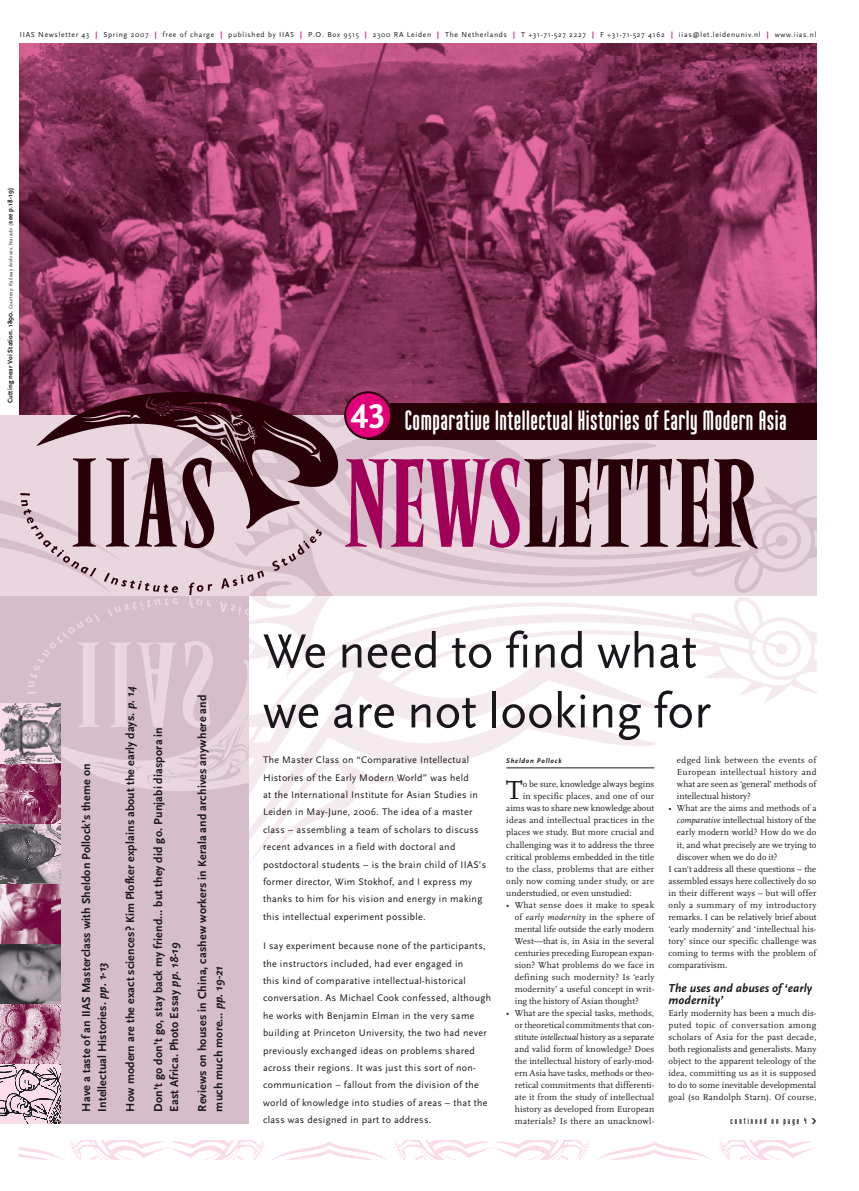
<style>
.page{position:relative;width:859px;height:1191px;background:#fff}
.page>*{position:absolute;margin:0;border:0;box-sizing:border-box;transform-origin:0 0}
.t1{font:50px/60px "Scala Sans";color:#1a171c}
.t2{font:27.2px "Scala";color:#1a171c}
.t3{font:25px "Marten";letter-spacing:.02em;color:#fff}
.t4{font:700 12px/16px "Scala Sans";letter-spacing:.01em;color:#1a171c}
.t5{font:italic 700 12px/12px "Scala Sans";letter-spacing:.01em;color:#1a171c}
.t6{font:10px/17.4px "Scala Sans";letter-spacing:.03em;color:#1a171c}
.t7{font:9px/12px "Scala";letter-spacing:.01em;color:#1a171c;text-align:justify}
.t8{font:9px "Scala";letter-spacing:.035em;color:#1a171c}
.t9{font:8px "Marten";letter-spacing:.25em;color:#1a171c}
.t10{font:7.5px "Scala Sans";letter-spacing:.095em;color:#1a171c}
.t11{font:700 7px "Scala Sans";letter-spacing:.02em;color:#1a171c}
.t12{font:italic 700 7px "Scala Sans";letter-spacing:.1em;color:#1a171c}
.s1{font-weight:700;color:#e2007a}
.s2{font-weight:400;font-size:5px}
.s3{font-family:"Scala Sans Figures";font-weight:700;font-size:36px}
.s4{font-style:italic}
.s5{font-size:14px}
</style>
<div class="page">
<img style="left:20px;top:43px;width:796px;height:372px">
<div style="left:0;top:595px;width:249px;height:528px;background:#d5bdc9"></div>
<img style="left:27px;top:596px;width:222px;height:195px">
<img style="left:0;top:415px;width:816px;height:180px">
<img style="left:344px;top:457px;width:414px;height:91px">
<img style="left:21px;top:391px;width:318px;height:205px">
<div style="left:366px;top:403px;width:450px;height:36px;background:#270008"></div>
<div style="left:345px;top:392px;width:46px;height:46px;background:#e2007a;border-radius:50%"></div>
<div style="left:344px;top:391px;width:48px;height:48px;border:2px solid #270008;border-radius:50%"></div>
<img style="left:20px;top:1140px;width:148px;height:19px">
<svg style="left:168px;top:1140px;width:162px;height:19px"></svg>
<svg style="left:330px;top:1140px;width:162px;height:19px"></svg>
<svg style="left:492px;top:1140px;width:162px;height:19px"></svg>
<svg style="left:654px;top:1140px;width:162px;height:19px"></svg>
<hr style="left:506px;top:767px;width:148px;height:1px;background:#1a171c">
<img style="left:0;top:1063px;width:60px;height:60px">
<svg style="left:0;top:1003px;width:60px;height:60px"></svg>
<svg style="left:0;top:943px;width:60px;height:60px;background:#827b80"></svg>
<svg style="left:0;top:883px;width:60px;height:60px;background:#a25d7f"></svg>
<svg style="left:0;top:823px;width:60px;height:60px;background:#746d72"></svg>
<svg style="left:0;top:763px;width:60px;height:60px;background:#93446a"></svg>
<svg style="left:0;top:703px;width:60px;height:60px;background:#afa1a8"></svg>
<p class="t10" style="left:20px;top:30px;width:798px">IIAS Newsletter 43 <span class="s1">|</span> Spring 2007 <span class="s1">|</span> free of charge <span class="s1">|</span> published by IIAS <span class="s1">|</span> P.O. Box 9515 <span class="s1">|</span> 2300 RA Leiden <span class="s1">|</span> The Netherlands <span class="s1">|</span> T +31-71-527 2227 <span class="s1">|</span> F +31-71-527 4162 <span class="s1">|</span> iias@let.leidenuniv.nl <span class="s1">|</span> www.iias.nl</p>
<p class="t11" style="left:6px;top:403px;width:216px;rotate:-90deg">Cutting near Voi Station. 1890. <span class="s2">Courtesy: Railway Archives. Nairobi (</span>see p.18-19)</p>
<h3 class="t3" style="left:350px;top:406px;width:438px"><span class="s3">43</span> Comparative Intellectual Histories of Early Modern Asia</h3>
<h3 class="t4" style="left:79px;top:1111px;width:349px;rotate:-90deg">Have a taste of an IIAS Masterclass with Sheldon Pollock’s theme on<br>Intellectual Histories. <span class="s4">pp. 1-13</span></h3>
<h3 class="t4" style="left:123px;top:1111px;width:426px;rotate:-90deg">How modern are the exact sciences? Kim Plofker explains about the early days. <span class="s4">p. 14</span></h3>
<h3 class="t4" style="left:151px;top:1111px;width:386px;rotate:-90deg">Don’t go don’t go, stay back my friend… but they did go. Punjabi diaspora in<br>East Africa. Photo Essay <span class="s4">pp. 18-19</span></h3>
<h3 class="t4" style="left:195px;top:1111px;width:418px;rotate:-90deg">Reviews on houses in China, cashew workers in Kerala and archives anywhere and much much more… <span class="s4">pp. 19-21</span></h3>
<h1 class="t1" style="left:263px;top:622px;width:449px">We need to find what we are not looking for</h1>
<p class="t6" style="left:263px;top:751px;width:225px">The Master Class on “Comparative Intellectual Histories of the Early Modern World” was held<br>at the International Institute for Asian Studies in Leiden in May-June, 2006. The idea of a master class – assembling a team of scholars to discuss recent advances in a field with doctoral and postdoctoral students – is the brain child of IIAS’s former director, Wim Stokhof, and I express my thanks to him for his vision and energy in making this intellectual experiment possible.</p>
<p class="t6" style="left:263px;top:937px;width:230px">I say experiment because none of the participants, the instructors included, had ever engaged in<br>this kind of comparative intellectual-historical conversation. As Michael Cook confessed, although he works with Benjamin Elman in the very same building at Princeton University, the two had never previously exchanged ideas on problems shared across their regions. It was just this sort of non&shy;communication – fallout from the division of the world of knowledge into studies of areas – that the class was designed in part to address.</p>
<p class="t12" style="left:506px;top:757px;width:57px">Sheldon Pollock</p>
<h2 class="t2" style="left:506px;top:776px;width:18px">T</h2>
<p class="t7" style="left:523px;top:778px;width:133px">o be sure, knowledge always begins</p>
<p class="t7" style="left:523px;top:790px;width:133px">in specific places, and one of our</p>
<p class="t7" style="left:506px;top:802px;width:149px">aims was to share new knowledge about</p>
<p class="t7" style="left:506px;top:814px;width:149px">ideas and intellectual practices in the</p>
<p class="t7" style="left:506px;top:826px;width:150px">places we study. But more crucial and</p>
<p class="t7" style="left:506px;top:838px;width:150px">challenging was it to address the three</p>
<p class="t7" style="left:506px;top:850px;width:149px">critical problems embedded in the title</p>
<p class="t7" style="left:506px;top:862px;width:150px">to the class, problems that are either</p>
<p class="t7" style="left:506px;top:874px;width:150px">only now coming under study, or are</p>
<p class="t7" style="left:506px;top:886px;width:127px">understudied, or even unstudied:</p>
<p class="t7" style="left:515px;top:898px;width:141px;text-indent:-9px">• What sense does it make to speak of <span class="s4">early modernity</span> in the sphere of mental life outside the early modern West—that is, in Asia in the several centuries preceding European expan&shy;sion? What problems do we face in defining such modernity? Is ‘early modernity’ a useful concept in writ&shy;ing the history of Asian thought?</p>
<p class="t7" style="left:515px;top:1006px;width:141px;text-indent:-9px">• What are the special tasks, methods, or theoretical commitments that con&shy;stitute <span class="s4">intellectual</span> history as a separate and valid form of knowledge? Does the intellectual history of early-mod&shy;ern Asia have tasks, methods or theo&shy;retical commitments that differenti&shy;ate it from the study of intellectual history as developed from European materials? Is there an unacknowl-</p>
<p class="t7" style="left:677px;top:754px;width:141px">edged link between the events of European intellectual history and what are seen as ‘general’ methods of intellectual history?</p>
<p class="t7" style="left:668px;top:802px;width:150px">• What are the aims and methods of a</p>
<p class="t7" style="left:677px;top:814px;width:141px"><span class="s4">comparative</span> intellectual history of the</p>
<p class="t7" style="left:677px;top:826px;width:141px">early modern world? How do we do</p>
<p class="t7" style="left:677px;top:838px;width:141px">it, and what precisely are we trying to</p>
<p class="t7" style="left:677px;top:850px;width:102px">discover when we do do it?</p>
<p class="t7" style="left:668px;top:862px;width:149px">I can’t address all these questions – the</p>
<p class="t7" style="left:668px;top:874px;width:149px">assembled essays here collectively do so</p>
<p class="t7" style="left:668px;top:886px;width:149px">in their different ways – but will offer</p>
<p class="t8" style="left:668px;top:899px;width:149px">only a summary of my introductory</p>
<p class="t7" style="left:668px;top:910px;width:150px">remarks. I can be relatively brief about</p>
<p class="t7" style="left:668px;top:922px;width:149px">‘early modernity’ and ‘intellectual his-</p>
<p class="t7" style="left:668px;top:934px;width:149px">tory’ since our specific challenge was</p>
<p class="t7" style="left:668px;top:946px;width:149px">coming to terms with the problem of</p>
<p class="t7" style="left:668px;top:958px;width:60px">comparativism.</p>
<h3 class="t5" style="left:668px;top:982px;width:145px">The uses and abuses of ‘early modernity’</h3>
<p class="t7" style="left:668px;top:1006px;width:149px">Early modernity has been a much dis&shy;puted topic of conversation among scholars of Asia for the past decade, both regionalists and generalists. Many object to the apparent teleology of the idea, committing us as it is supposed to do to some inevitable developmental goal (so Randolph Starn). Of course,</p>
<p class="t9" style="left:731px;top:1115px;width:87px">continued on page 4 <span class="s5">&gt;</span></p>
</div>
